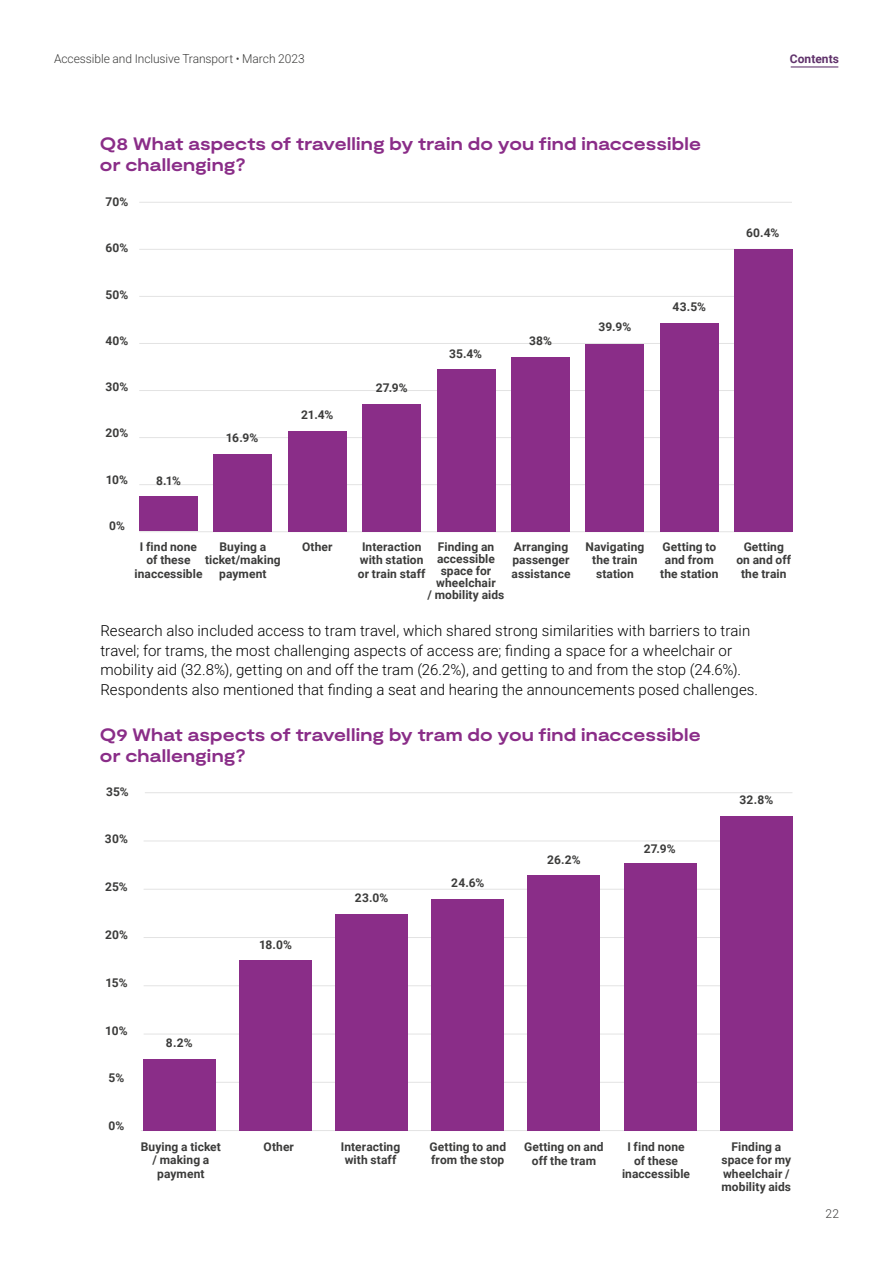
<style>
.page{position:relative;width:893px;height:1263px;background:#fff}
.page>*{position:absolute;margin:0;border:0;box-sizing:border-box;transform-origin:0 0}
.Subtitle_2{font:700 expanded 18px/21px "Moderat";letter-spacing:.01em;color:#8a2d88}
.Body_Copy{font:15px/19.5px "Roboto";letter-spacing:.005em;color:#000}
.Illustration_note{font:700 12px/13.5px "Roboto";letter-spacing:.005em;color:#3c3c3b;text-align:center}
.Body{font:700 12px "Roboto";letter-spacing:.01em;color:#3c3c3b}
.t1{font:12px "Roboto";letter-spacing:-.005em;color:#3c3c3b}
.t2{font:700 12px "Roboto";letter-spacing:.005em;color:#60326b}
</style>
<div class="page">
<hr style="left:791px;top:67px;width:47px;height:1px;background:#532361">
<hr style="left:139px;top:296px;width:653px;height:1px;background:#e3e3e3">
<hr style="left:139px;top:390px;width:653px;height:1px;background:#e3e3e3">
<hr style="left:139px;top:249px;width:653px;height:1px;background:#e3e3e3">
<hr style="left:139px;top:202px;width:653px;height:1px;background:#e3e3e3">
<hr style="left:139px;top:437px;width:653px;height:1px;background:#e3e3e3">
<hr style="left:139px;top:343px;width:653px;height:1px;background:#e3e3e3">
<hr style="left:139px;top:484px;width:653px;height:1px;background:#e3e3e3">
<div style="left:139px;top:497px;width:59px;height:34px;background:#8a2d88"></div>
<hr style="left:139px;top:531px;width:653px;height:1px;background:#e3e3e3">
<div style="left:214px;top:454px;width:58px;height:78px;background:#8a2d88"></div>
<div style="left:288px;top:432px;width:59px;height:100px;background:#8a2d88"></div>
<div style="left:362px;top:404px;width:59px;height:128px;background:#8a2d88"></div>
<div style="left:437px;top:370px;width:58px;height:162px;background:#8a2d88"></div>
<div style="left:511px;top:357px;width:59px;height:175px;background:#8a2d88"></div>
<div style="left:586px;top:344px;width:58px;height:188px;background:#8a2d88"></div>
<div style="left:660px;top:323px;width:59px;height:209px;background:#8a2d88"></div>
<div style="left:734px;top:250px;width:59px;height:282px;background:#8a2d88"></div>
<hr style="left:144px;top:889px;width:647px;height:1px;background:#e3e3e3">
<hr style="left:144px;top:985px;width:647px;height:1px;background:#e3e3e3">
<hr style="left:144px;top:840px;width:647px;height:1px;background:#e3e3e3">
<hr style="left:144px;top:1034px;width:647px;height:1px;background:#e3e3e3">
<hr style="left:144px;top:937px;width:647px;height:1px;background:#e3e3e3">
<hr style="left:144px;top:1082px;width:647px;height:1px;background:#e3e3e3">
<hr style="left:141px;top:1130px;width:652px;height:1px;background:#e3e3e3">
<hr style="left:145px;top:792px;width:647px;height:1px;background:#e3e3e3">
<div style="left:143px;top:1059px;width:72px;height:72px;background:#8a2d88"></div>
<div style="left:239px;top:960px;width:73px;height:170px;background:#8a2d88"></div>
<div style="left:335px;top:915px;width:73px;height:216px;background:#8a2d88"></div>
<div style="left:432px;top:899px;width:72px;height:232px;background:#8a2d88"></div>
<div style="left:528px;top:876px;width:72px;height:255px;background:#8a2d88"></div>
<div style="left:624px;top:863px;width:72px;height:268px;background:#8a2d88"></div>
<div style="left:720px;top:816px;width:72px;height:315px;background:#8a2d88"></div>
<p class="t1" style="left:54px;top:51px;width:252px">Accessible and Inclusive Transport • March 2023</p>
<p class="Subtitle_2" style="left:100px;top:135px;width:603px">Q8 What aspects of travelling by train do you find inaccessible or challenging?</p>
<p class="Body" style="left:106px;top:193px;width:24px">70%</p>
<p class="Body" style="left:105px;top:240px;width:24px">60%</p>
<p class="Body" style="left:105px;top:286px;width:24px">50%</p>
<p class="Body" style="left:105px;top:332px;width:25px">40%</p>
<p class="Body" style="left:105px;top:378px;width:24px">30%</p>
<p class="Body" style="left:105px;top:425px;width:24px">20%</p>
<p class="Body" style="left:106px;top:471px;width:24px">10%</p>
<p class="Body" style="left:156px;top:472px;width:26px">8.1%</p>
<p class="Body" style="left:109px;top:517px;width:17px">0%</p>
<p class="Body" style="left:226px;top:429px;width:34px">16.9%</p>
<p class="Body" style="left:301px;top:407px;width:34px">21.4%</p>
<p class="Body" style="left:376px;top:380px;width:33px">27.9%</p>
<p class="Body" style="left:449px;top:345px;width:35px">35.4%</p>
<p class="Body" style="left:529px;top:332px;width:24px">38%</p>
<p class="Body" style="left:599px;top:318px;width:34px">39.9%</p>
<p class="Body" style="left:673px;top:298px;width:35px">43.5%</p>
<p class="t2" style="left:790px;top:50px;width:51px">Contents</p>
<p class="Body" style="left:746px;top:224px;width:35px">60.4%</p>
<p class="Illustration_note" style="left:134px;top:539px;width:70px">I find none of these inaccessible</p>
<p class="Illustration_note" style="left:302px;top:539px;width:32px">Other</p>
<p class="Illustration_note" style="left:358px;top:539px;width:69px">Interaction with station or train staff</p>
<p class="Illustration_note" style="left:512px;top:539px;width:60px;text-align:left">Arranging passenger assistance</p>
<p class="Illustration_note" style="left:428px;top:540px;width:78px;line-height:12px">Finding an accessible space for wheelchair<br>/ mobility aids</p>
<p class="Illustration_note" style="left:586px;top:539px;width:60px">Navigating the train station</p>
<p class="Illustration_note" style="left:660px;top:539px;width:60px">Getting to and from the station</p>
<p class="Illustration_note" style="left:736px;top:539px;width:56px">Getting on and off the train</p>
<p class="Body_Copy" style="left:100px;top:621px;width:659px">Research also included access to tram travel, which shared strong similarities with barriers to train travel; for trams, the most challenging aspects of access are; finding a space for a wheelchair or mobility aid (32.8%), getting on and off the tram (26.2%), and getting to and from the stop (24.6%).<br>Respondents also mentioned that finding a seat and hearing the announcements posed challenges.</p>
<p class="Illustration_note" style="left:205px;top:539px;width:77px">Buying a ticket/making payment</p>
<p class="Subtitle_2" style="left:100px;top:725px;width:602px">Q9 What aspects of travelling by tram do you find inaccessible or challenging?</p>
<p class="Body" style="left:106px;top:783px;width:24px">35%</p>
<p class="Body" style="left:105px;top:831px;width:24px">30%</p>
<p class="Body" style="left:105px;top:878px;width:24px">25%</p>
<p class="Body" style="left:105px;top:926px;width:24px">20%</p>
<p class="Body" style="left:105px;top:974px;width:24px">15%</p>
<p class="Body" style="left:105px;top:1022px;width:24px">10%</p>
<p class="Body" style="left:109px;top:1070px;width:17px">5%</p>
<p class="Body" style="left:166px;top:1035px;width:28px">8.2%</p>
<p class="Body" style="left:109px;top:1117px;width:17px">0%</p>
<p class="Illustration_note" style="left:141px;top:1139px;width:82px">Buying a ticket / making a payment</p>
<p class="Body" style="left:259px;top:936px;width:34px">18.0%</p>
<p class="Illustration_note" style="left:264px;top:1139px;width:32px">Other</p>
<p class="Body" style="left:355px;top:890px;width:35px">23.0%</p>
<p class="Body" style="left:451px;top:874px;width:34px">24.6%</p>
<p class="Body" style="left:547px;top:851px;width:35px">26.2%</p>
<p class="Body" style="left:644px;top:841px;width:33px">27.9%</p>
<p class="Illustration_note" style="left:341px;top:1139px;width:61px">Interacting with staff</p>
<p class="Illustration_note" style="left:429px;top:1139px;width:78px;text-align:left">Getting to and from the stop</p>
<p class="Illustration_note" style="left:524px;top:1140px;width:81px">Getting on and off the tram</p>
<p class="Illustration_note" style="left:622px;top:1140px;width:70px">I find none of these inaccessible</p>
<p class="Body" style="left:739px;top:791px;width:35px">32.8%</p>
<p class="Illustration_note" style="left:721px;top:1139px;width:71px">Finding a space for my wheelchair / mobility aids</p>
<p class="t1" style="left:825px;top:1205px;width:15px">22</p>
</div>
